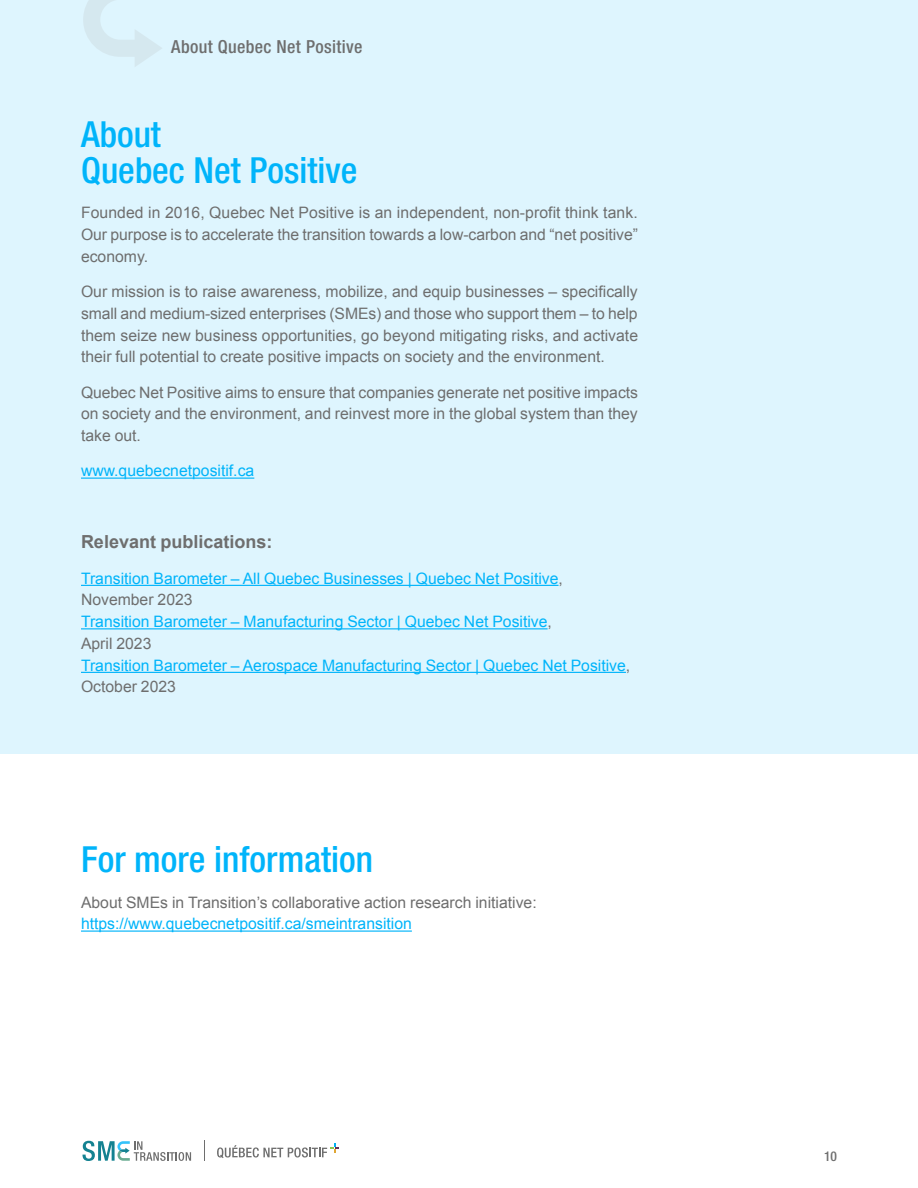
<style>
.page{position:relative;width:918px;height:1188px;background:#fff}
.page>*{position:absolute;margin:0;border:0;box-sizing:border-box;transform-origin:0 0}
.t1{font:500 condensed 36px/36px "Helvetica Neue LT Std";color:#00b4fa}
.t2{font:500 condensed 18px "Helvetica Neue LT Std";letter-spacing:.02em;color:#6e6e6e}
.t3{font:700 18px "Arial";color:#6e6e6e}
.t4{font:15.75px/21.8px "Arial";color:#6e6e6e;text-align:justify}
.t5{font:15.75px/21.8px "Arial";color:#00b4fa}
.t6{font:500 condensed 13.5px "Helvetica Neue LT Std";color:#6e6e6e}
.s1{color:#6e6e6e}
</style>
<div class="page">
<svg style="left:217px;top:1143px;width:122px;height:15px"></svg>
<svg style="left:204px;top:1141px;width:1px;height:20px"></svg>
<svg style="left:83px;top:1141px;width:108px;height:20px"></svg>
<div style="left:0;top:0;width:918px;height:754px;background:#def5fe"></div>
<hr style="left:81px;top:478px;width:173px;height:1px;background:#00b4fa">
<hr style="left:81px;top:585px;width:478px;height:1px;background:#00b4fa">
<hr style="left:81px;top:628px;width:467px;height:1px;background:#00b4fa">
<hr style="left:81px;top:672px;width:545px;height:1px;background:#00b4fa">
<hr style="left:81px;top:931px;width:331px;height:1px;background:#00b4fa">
<svg style="left:83px;top:0;width:79px;height:67px"></svg>
<p class="t2" style="left:171px;top:36px;width:193px">About Quebec Net Positive</p>
<h1 class="t1" style="left:81px;top:116px;width:278px">About<br>Quebec Net Positive</h1>
<p class="t4" style="left:81px;top:202px;width:559px;text-align:left">Founded in 2016, Quebec Net Positive is an independent, non-profit think tank.<br>Our purpose is to accelerate the transition towards a low-carbon and “net positive” economy.</p>
<p class="t4" style="left:81px;top:281px;width:559px">Our mission is to raise awareness, mobilize, and equip businesses – specifically small and medium-sized enterprises (SMEs) and those who support them – to help them seize new business opportunities, go beyond mitigating risks, and activate their full potential to create positive impacts on society and the environment.</p>
<p class="t4" style="left:81px;top:381px;width:559px">Quebec Net Positive aims to ensure that companies generate net positive impacts on society and the environment, and reinvest more in the global system than they take out.</p>
<p class="t5" style="left:81px;top:460px;width:175px">www. quebecnetpositif. ca</p>
<p class="t3" style="left:81px;top:530px;width:193px">Relevant publications:</p>
<p class="t5" style="left:81px;top:567px;width:551px">Transition Barometer – All Quebec Businesses | Quebec Net Positive<span class="s1">, November 2023<br></span>Transition Barometer – Manufacturing Sector | Quebec Net Positive<span class="s1">,<br>April 2023<br></span>Transition Barometer – Aerospace Manufacturing Sector | Quebec Net Positive<span class="s1">, October 2023</span></p>
<h1 class="t1" style="left:81px;top:841px;width:294px">For more information</h1>
<p class="t4" style="left:81px;top:891px;width:457px">About SMEs in Transition’s collaborative action research initiative:</p>
<p class="t5" style="left:81px;top:913px;width:332px">https://www. quebecnetpositif. ca/smeintransition</p>
<p class="t6" style="left:824px;top:1148px;width:14px">10</p>
</div>
